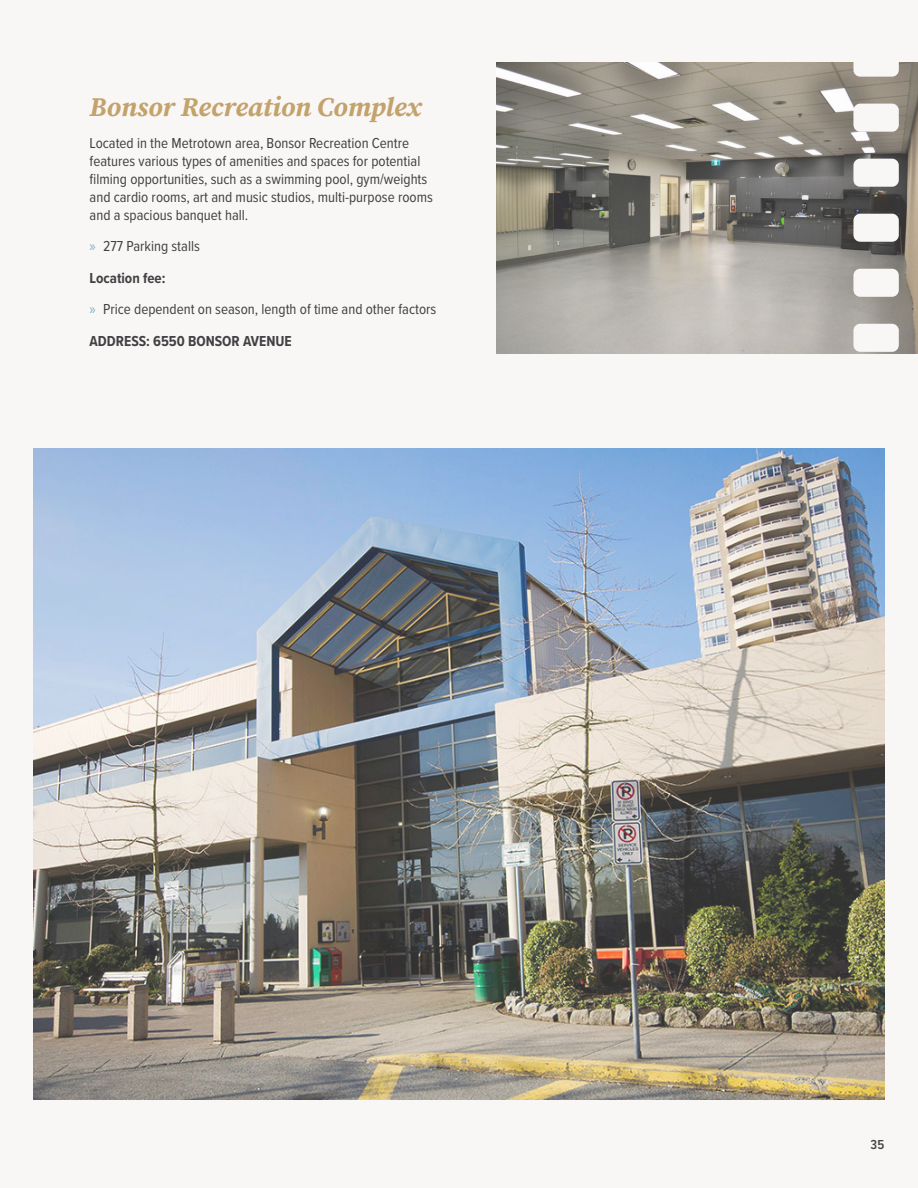
<style>
.page{position:relative;width:918px;height:1188px;background:#f8f7f6}
.page>*{position:absolute;margin:0;border:0;box-sizing:border-box;transform-origin:0 0}
.t1{font:italic 700 27px "Source Serif Pro";color:#c3a26c}
.t2{font:15px/18px "Proxima Nova Cond";color:#414042}
.t3{font:600 13.5px "Proxima Nova Cond";color:#414042}
.s1{font-family:"Myriad Pro";color:#7db0c7}
.s2{font-weight:700}
</style>
<div class="page">
<img style="left:497px;top:63px;width:421px;height:291px">
<div style="left:853px;top:49px;width:46px;height:28px;background:#f8f7f6;border-radius:7px"></div>
<div style="left:853px;top:104px;width:46px;height:28px;background:#f8f7f6;border-radius:7px"></div>
<div style="left:853px;top:159px;width:46px;height:28px;background:#f8f7f6;border-radius:7px"></div>
<div style="left:853px;top:214px;width:46px;height:28px;background:#f8f7f6;border-radius:7px"></div>
<div style="left:853px;top:269px;width:46px;height:28px;background:#f8f7f6;border-radius:7px"></div>
<div style="left:853px;top:324px;width:46px;height:28px;background:#f8f7f6;border-radius:7px"></div>
<img style="left:34px;top:448px;width:850px;height:651px">
<h1 class="t1" style="left:90px;top:89px;width:333px">Bonsor Recreation Complex</h1>
<p class="t2" style="left:90px;top:133px;width:345px">Located in the Metrotown area, Bonsor Recreation Centre features various types of amenities and spaces for potential filming opportunities, such as a swimming pool, gym/weights and cardio rooms, art and music studios, multi-purpose rooms and a spacious banquet hall.</p>
<p class="t2" style="left:90px;top:230px;width:348px;line-height:31.5px"><span class="s1">»</span> 277 Parking stalls<br><span class="s2">Location fee:<br></span><span class="s1">»</span> Price dependent on season, length of time and other factors<br><span class="s2">ADDRESS: 6550 BONSOR AVENUE</span></p>
<p class="t3" style="left:871px;top:1135px;width:15px">35</p>
</div>
